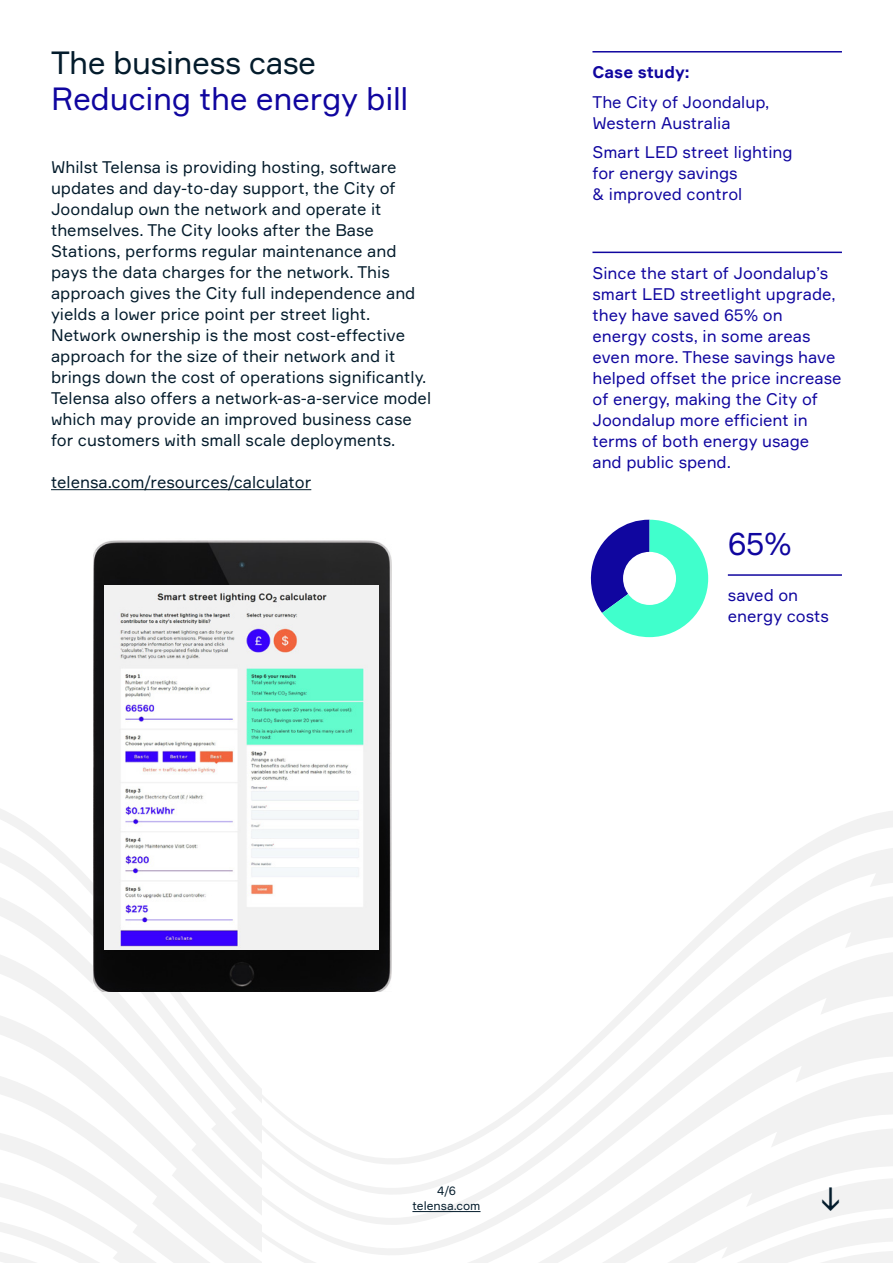
<style>
.page{position:relative;width:893px;height:1263px;background:#fff}
.page>*{position:absolute;margin:0;border:0;box-sizing:border-box;transform-origin:0 0}
.t1{font:33px "Formular";color:#041c2c}
.t2{font:31.5px "Formular";letter-spacing:-.01em;color:#10069f}
.t3{font:31.5px "Formular";letter-spacing:-.02em;color:#041c2c}
.t4{font:16.5px/21px "Formular";color:#041c2c}
.t5{font:16.5px/21px "Formular";color:#10069f}
.t6{font:700 16.5px "Formular";color:#10069f}
.t7{font:12px/15px "Formular";color:#041c2c;text-align:center}
</style>
<div class="page">
<svg style="left:0;top:828px;width:893px;height:113px"></svg>
<svg style="left:0;top:941px;width:893px;height:64px"></svg>
<svg style="left:0;top:1005px;width:893px;height:15px"></svg>
<svg style="left:0;top:1020px;width:893px;height:95px"></svg>
<svg style="left:0;top:1115px;width:893px;height:52px"></svg>
<svg style="left:0;top:1167px;width:893px;height:39px"></svg>
<svg style="left:0;top:1206px;width:893px;height:30px"></svg>
<svg style="left:0;top:1236px;width:893px;height:27px"></svg>
<hr style="left:592px;top:51px;width:250px;height:2px;background:#10069f">
<hr style="left:51px;top:489px;width:260px;height:1px;background:#041c2c">
<hr style="left:592px;top:252px;width:250px;height:1px;background:#10069f">
<hr style="left:412px;top:1211px;width:68px;height:1px;background:#041c2c">
<svg style="left:590px;top:520px;width:118px;height:117px"></svg>
<div style="left:623px;top:552px;width:53px;height:53px;background:#fff;border-radius:50%"></div>
<hr style="left:728px;top:574px;width:114px;height:2px;background:#10069f">
<img style="left:94px;top:540px;width:297px;height:452px">
<img style="left:105px;top:586px;width:274px;height:361px">
<h2 class="t3" style="left:51px;top:43px;width:267px">The business case</h2>
<h2 class="t2" style="left:51px;top:79px;width:359px">Reducing the energy bill</h2>
<p class="t4" style="left:51px;top:156px;width:382px">Whilst Telensa is providing hosting, software updates and day-to-day support, the City of Joondalup own the network and operate it themselves. The City looks after the Base Stations, performs regular maintenance and pays the data charges for the network. This approach gives the City full independence and yields a lower price point per street light.<br>Network ownership is the most cost-effective approach for the size of their network and it brings down the cost of operations significantly.<br>Telensa also offers a network-as-a-service model which may provide an improved business case for customers with small scale deployments.</p>
<p class="t4" style="left:51px;top:471px;width:262px">telensa.com/resources/calculator</p>
<p class="t6" style="left:592px;top:62px;width:99px">Case study:</p>
<p class="t5" style="left:592px;top:91px;width:178px">The City of Joondalup,<br>Western Australia</p>
<p class="t5" style="left:592px;top:141px;width:202px">Smart LED street lighting for energy savings<br>&amp; improved control</p>
<p class="t5" style="left:592px;top:262px;width:251px">Since the start of Joondalup’s smart LED streetlight upgrade, they have saved 65% on<br>energy costs, in some areas even more. These savings have helped offset the price increase of energy, making the City of<br>Joondalup more efficient in terms of both energy usage and public spend.</p>
<h2 class="t2" style="left:728px;top:525px;width:66px">65%</h2>
<p class="t5" style="left:728px;top:585px;width:103px">saved on energy costs</p>
<p class="t7" style="left:412px;top:1183px;width:70px">4/6 telensa.com</p>
<h1 class="t1" style="left:820px;top:1179px;width:24px">↓</h1>
</div>
